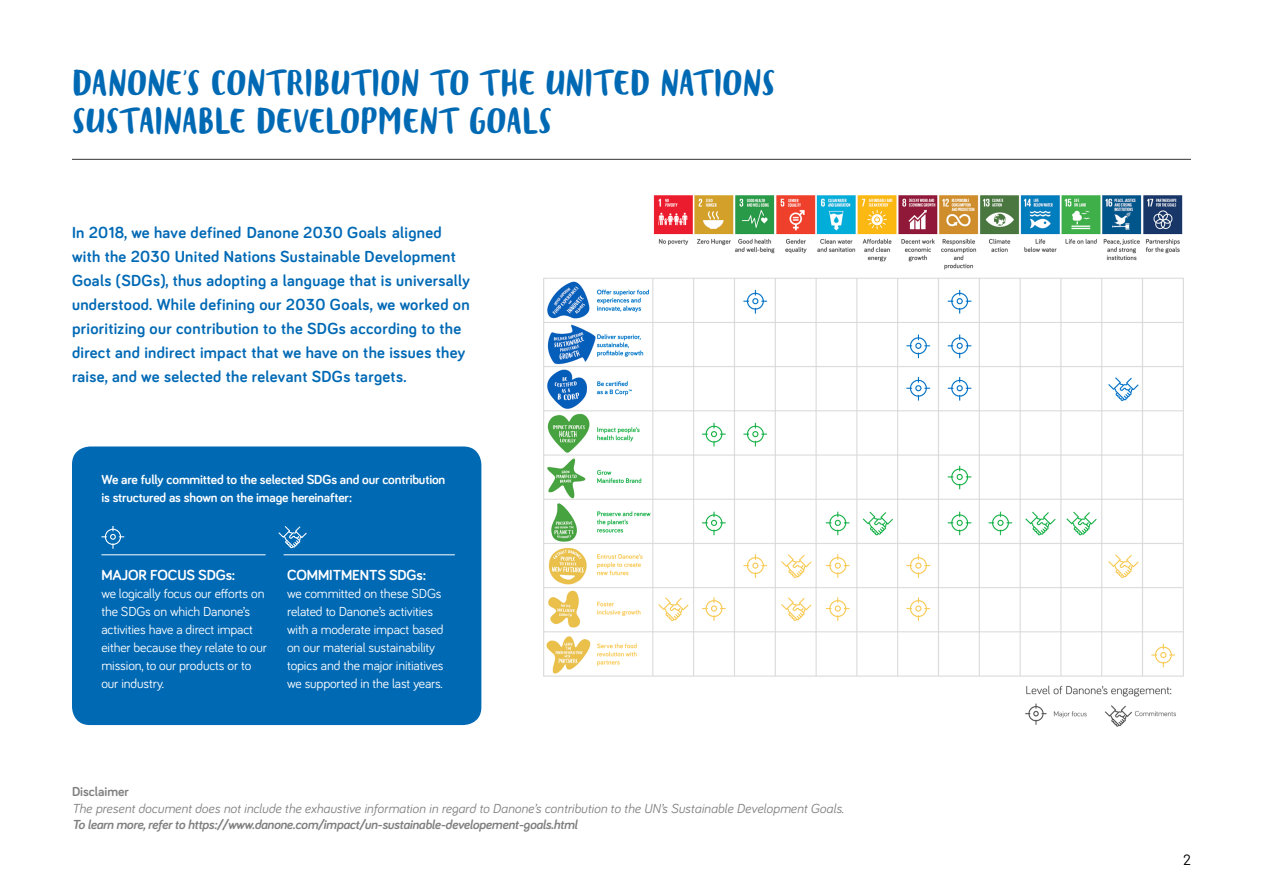
<style>
.page{position:relative;width:1263px;height:893px;background:#fff}
.page>*{position:absolute;margin:0;border:0;box-sizing:border-box;transform-origin:0 0}
.t1{font:28.5px/37.5px "Blog Script";color:#0069b4}
.t2{font:700 16.5px/24px "Bariol";letter-spacing:.02em;color:#0069b5}
.t3{font:700 15px "Bariol";letter-spacing:-.01em;color:#fff}
.t4{font:15px "Barlow";color:#000}
.t5{font:13.5px/18px "Bariol";letter-spacing:-.01em;color:#fff}
.t6{font:italic 13.5px "Bariol";color:#808080}
.t7{font:700 13.5px/18px "Bariol";letter-spacing:-.01em;color:#fff}
.t8{font:italic 700 13.5px "Bariol";letter-spacing:-.02em;color:#808080}
.t9{font:700 13.5px "Bariol";color:#808080}
</style>
<div class="page">
<div style="left:72px;top:446px;width:409px;height:279px;background:#0069b4;border-radius:18px"></div>
<img style="left:543px;top:195px;width:641px;height:532px">
<hr style="left:72px;top:159px;width:1119px;height:1px;background:#333">
<svg style="left:278px;top:526px;width:29px;height:23px"></svg>
<hr style="left:284px;top:554px;width:171px;height:1px;background:#fff">
<svg style="left:101px;top:526px;width:23px;height:23px"></svg>
<hr style="left:101px;top:554px;width:165px;height:1px;background:#fff">
<h1 class="t1" style="left:72px;top:66px;width:706px">DANONE’S CONTRIBUTION TO THE UNITED NATIONS<br>SUSTAINABLE DEVELOPMENT GOALS</h1>
<p class="t2" style="left:72px;top:220px;width:399px">In 2018, we have defined Danone 2030 Goals aligned with the 2030 United Nations Sustainable Development Goals (SDGs), thus adopting a language that is universally understood. While defining our 2030 Goals, we worked on prioritizing our contribution to the SDGs according to the direct and indirect impact that we have on the issues they raise, and we selected the relevant SDGs targets.</p>
<p class="t7" style="left:101px;top:470px;width:345px">We are fully committed to the selected SDGs and our contribution is structured as shown on the image hereinafter:</p>
<p class="t3" style="left:101px;top:565px;width:135px">MAJOR FOCUS SDGs:</p>
<p class="t5" style="left:101px;top:584px;width:167px">we logically focus our efforts on the SDGs on which Danone’s activities have a direct impact either because they relate to our mission, to our products or to our industry.</p>
<p class="t3" style="left:287px;top:565px;width:141px">COMMITMENTS SDGs:</p>
<p class="t5" style="left:287px;top:584px;width:158px">we committed on these SDGs related to Danone’s activities with a moderate impact based on our material sustainability topics and the major initiatives we supported in the last years.</p>
<p class="t9" style="left:72px;top:782px;width:58px">Disclaimer</p>
<p class="t6" style="left:72px;top:799px;width:773px">The present document does not include the exhaustive information in regard to Danone’s contribution to the UN’s Sustainable Development Goals.</p>
<p class="t8" style="left:72px;top:815px;width:507px">To learn more, refer to https://www.danone.com/impact/un-sustainable-developement-goals.html</p>
<p class="t4" style="left:1183px;top:849px;width:10px">2</p>
</div>
